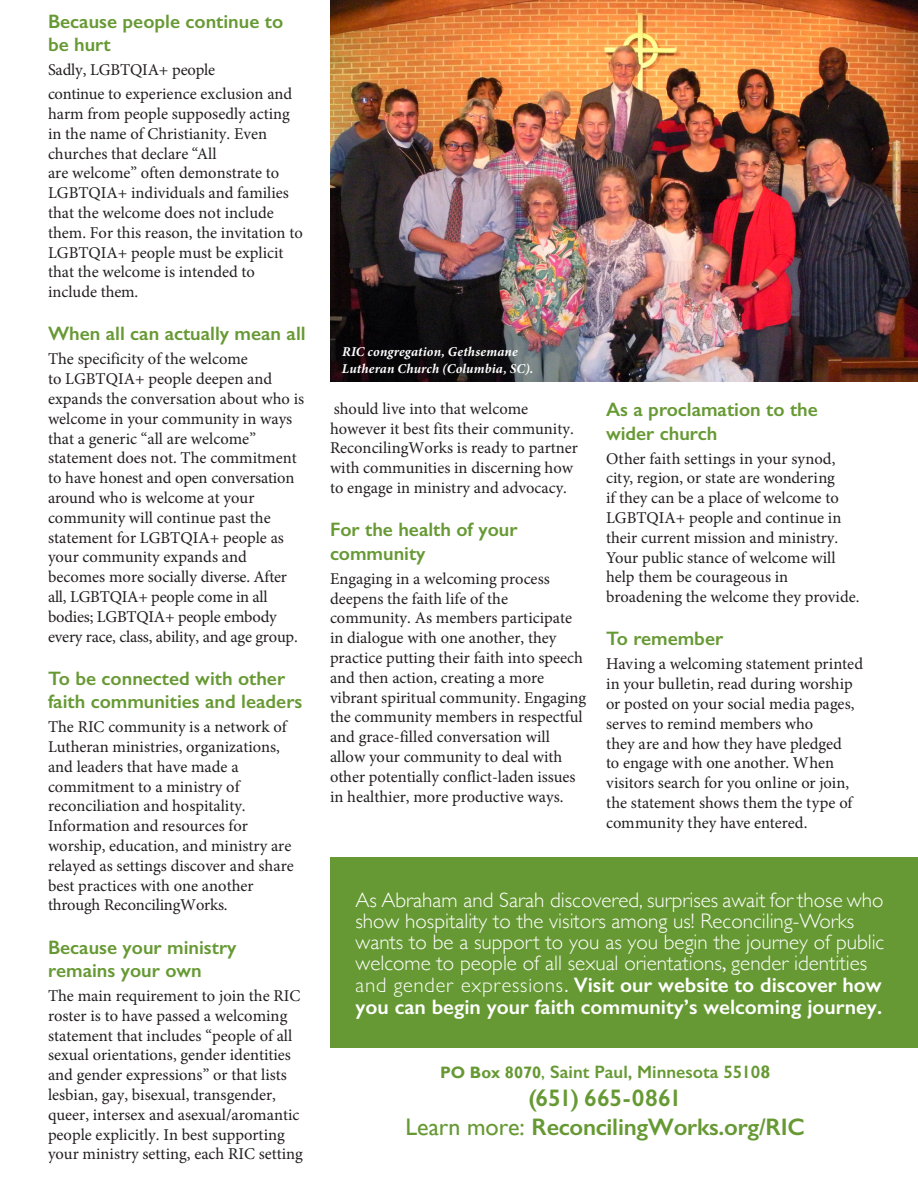
<style>
.page{position:relative;width:918px;height:1188px;background:#fff}
.page>*{position:absolute;margin:0;border:0;box-sizing:border-box;transform-origin:0 0}
.t1{font:600 24px/29.8px "Gill Sans";letter-spacing:-.01em;color:#693;text-align:center}
.t2{font:300 21px/21.5px "Gill Sans";color:#fff}
.t3{font:600 19.5px/23.4px "Gill Sans";color:#693}
.t4{font:600 18px "Gill Sans";color:#693}
.t5{font:16.5px/19.8px "Minion Pro";color:#231f20}
.t6{font:italic 700 13.5px/16.2px "Minion Pro";letter-spacing:.015em;color:#fff}
.s1{font-family:"Minion Pro";font-weight:400}
.s2{font-family:"Gill Sans Nova"}
.s3{font-family:"Gill Sans Nova";font-size:24px}
.s4{font-weight:600}
.s5{font-weight:700;font-size:16.5px}
.s6{font-weight:400}
.s7{font-weight:700}
</style>
<div class="page">
<div style="left:330px;top:857px;width:588px;height:191px;background:#693"></div>
<img style="left:330px;top:0;width:588px;height:382px">
<p class="t3" style="left:48px;top:9px;width:237px">Because people continue to be hurt</p>
<p class="t5" style="left:48px;top:58px;width:246px;line-height:24px">Sadly, LGBTQIA+ people<br>continue to experience exclusion and</p>
<p class="t5" style="left:48px;top:104px;width:256px">harm from people supposedly acting in the name of Christianity. Even churches that declare “All<br>are welcome” often demonstrate to<br>LGBTQIA+ individuals and families that the welcome does not include them. For this reason, the invitation to<br>LGBTQIA+ people must be explicit that the welcome is intended to include them.</p>
<p class="t3" style="left:48px;top:322px;width:259px">When all can actually mean all</p>
<p class="t5" style="left:48px;top:349px;width:258px">The specificity of the welcome<br>to LGBTQIA+ people deepen and expands the conversation about who is welcome in your community in ways that a generic “all are welcome” statement does not. The commitment to have honest and open conversation around who is welcome at your community will continue past the statement for LGBTQIA+ people as your community expands and becomes more socially diverse. After all, LGBTQIA+ people come in all bodies; LGBTQIA+ people embody every race, class, ability, and age group.</p>
<p class="t3" style="left:48px;top:666px;width:256px">To be connected with other faith communities and leaders</p>
<p class="t5" style="left:48px;top:717px;width:247px">The RIC community is a network of<br>Lutheran ministries, organizations, and leaders that have made a commitment to a ministry of reconciliation and hospitality.<br>Information and resources for worship, education, and ministry are relayed as settings discover and share best practices with one another through ReconcilingWorks.</p>
<p class="t3" style="left:48px;top:935px;width:190px">Because your ministry remains your own</p>
<p class="t5" style="left:48px;top:986px;width:257px">The main requirement to join the RIC roster is to have passed a welcoming statement that includes “people of all sexual orientations, gender identities and gender expressions” or that lists lesbian, gay, bisexual, transgender, queer, intersex and asexual/aromantic people explicitly. In best supporting your ministry setting, each RIC setting</p>
<p class="t6" style="left:342px;top:344px;width:193px">RIC congregation, Gethsemane<br>Lutheran Church (Columbia, SC).</p>
<p class="t5" style="left:330px;top:399px;width:249px">should live into that welcome however it best fits their community.<br>ReconcilingWorks is ready to partner with communities in discerning how to engage in ministry and advocacy.</p>
<p class="t3" style="left:330px;top:518px;width:189px">For the health of your community</p>
<p class="t5" style="left:330px;top:569px;width:258px">Engaging in a welcoming process deepens the faith life of the community. As members participate in dialogue with one another, they practice putting their faith into speech and then action, creating a more vibrant spiritual community. Engaging the community members in respectful and grace-filled conversation will allow your community to deal with other potentially conflict-laden issues in healthier, more productive ways.</p>
<p class="t3" style="left:606px;top:398px;width:213px">As a proclamation to the wider church</p>
<p class="t5" style="left:606px;top:448px;width:255px">Other faith settings in your synod, city, region, or state are wondering<br>if they can be a place of welcome to LGBTQIA+ people and continue in their current mission and ministry.<br>Your public stance of welcome will help them be courageous in broadening the welcome they provide.</p>
<p class="t3" style="left:606px;top:627px;width:119px">To remember</p>
<p class="t5" style="left:606px;top:654px;width:259px">Having a welcoming statement printed in your bulletin, read during worship or posted on your social media pages, serves to remind members who<br>they are and how they have pledged<br>to engage with one another. When visitors search for you online or join, the statement shows them the type of community they have entered.</p>
<p class="t2" style="left:356px;top:888px;width:530px">As Abraham and Sarah discovered, surprises await for those who show hospitality to the visitors among us! Reconciling-Works wants to be a support to you as you begin the journey of public welcome to people of all sexual orientations<span class="s1">,</span> gender identities <span class="s2">and gender expressions</span><span class="s3">.</span> <span class="s4">Visit our website to discover how you can begin your faith community’s welcoming journey.</span></p>
<p class="t4" style="left:440px;top:1061px;width:332px"><span class="s5">PO Box 8070</span><span class="s6">,</span> Saint Paul, Minnesota 5510<span class="s7">8</span></p>
<p class="t1" style="left:406px;top:1082px;width:401px">(651) 665-0861<br><span class="s6">Learn more:</span> ReconcilingWorks.org/RIC</p>
</div>
